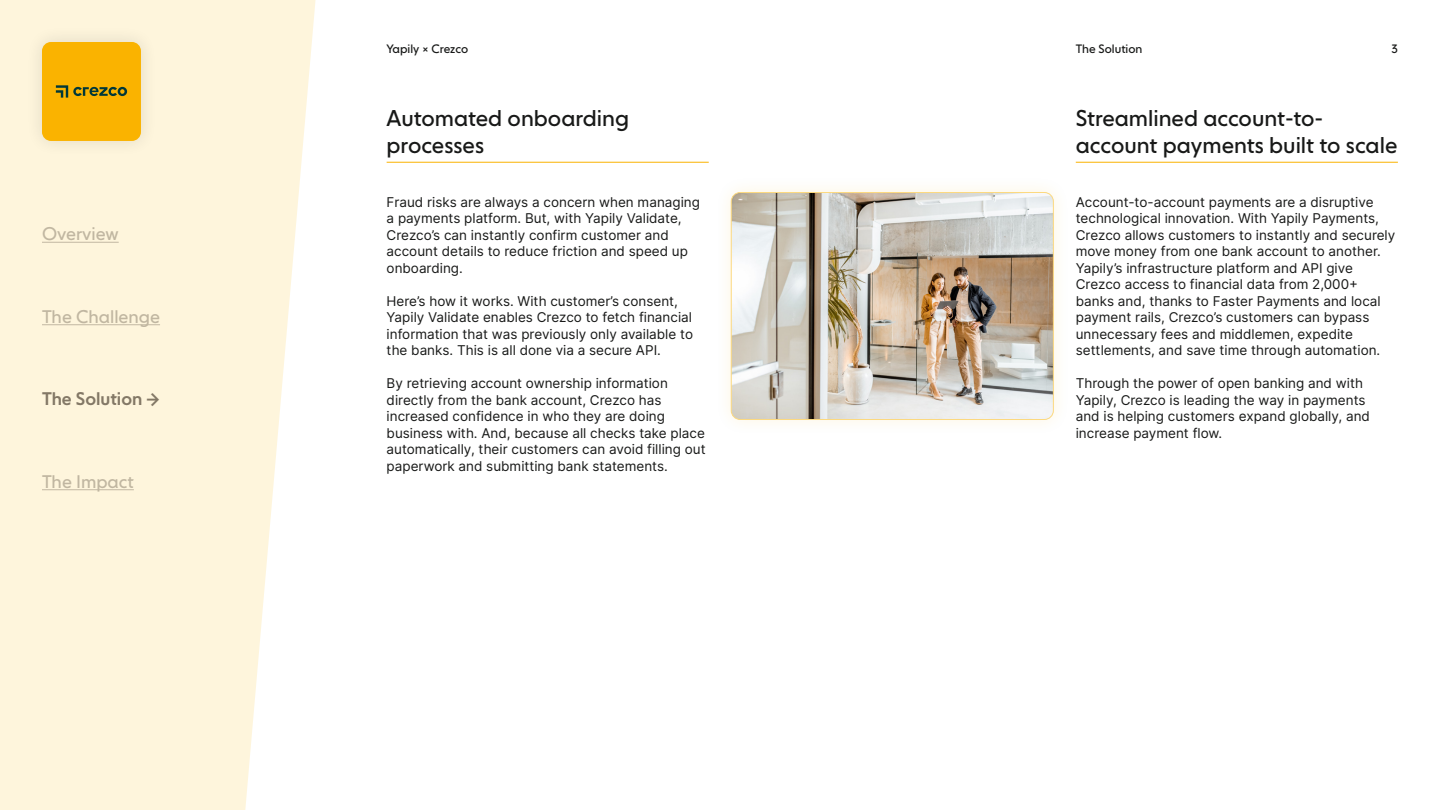
<style>
.page{position:relative;width:1440px;height:810px;background:#fff}
.page>*{position:absolute;margin:0;border:0;box-sizing:border-box;transform-origin:0 0}
.t1{font:22.5px/27px "NEXT Book";color:#181918}
.t2{font:18px "NEXT Book";color:#837866}
.t3{font:500 18px "NEXT Book";color:#837866}
.t4{font:13.5px/16.5px "Inter";color:#181918}
.t5{font:12px "NEXT Book";color:#181918}
</style>
<div class="page">
<hr style="left:387px;top:162px;width:322px;height:1px;background:#fab300">
<hr style="left:1076px;top:162px;width:322px;height:1px;background:#fab300">
<div style="left:714px;top:175px;width:356px;height:262px;background:#fefdfb"></div>
<img style="left:731px;top:193px;width:321px;height:227px">
<div style="left:731px;top:192px;width:323px;height:228px;border:1px solid #fcd980;border-radius:9px"></div>
<svg style="left:0;top:0;width:316px;height:810px;background:#fef6e0"></svg>
<div style="left:25px;top:25px;width:133px;height:133px;background:#fbf2d9"></div>
<div style="left:42px;top:42px;width:99px;height:99px;background:#fab300;border-radius:9px"></div>
<svg style="left:56px;top:85px;width:71px;height:13px"></svg>
<hr style="left:42px;top:324px;width:118px;height:1px;background:#837866">
<hr style="left:42px;top:489px;width:92px;height:1px;background:#837866">
<hr style="left:42px;top:242px;width:77px;height:1px;background:#837866">
<svg style="left:147px;top:393px;width:12px;height:14px"></svg>
<h2 class="t2" style="left:42px;top:223px;width:78px">Overview</h2>
<h2 class="t2" style="left:42px;top:305px;width:120px">The Challenge</h2>
<h2 class="t3" style="left:42px;top:388px;width:102px">The Solution</h2>
<h2 class="t2" style="left:42px;top:470px;width:93px">The Impact</h2>
<p class="t5" style="left:387px;top:42px;width:83px">Yapily × Crezco</p>
<h1 class="t1" style="left:387px;top:105px;width:244px">Automated onboarding processes</h1>
<p class="t4" style="left:387px;top:194px;width:315px">Fraud risks are always a concern when managing a payments platform. But, with Yapily Validate, Crezco’s can instantly confirm customer and account details to reduce friction and speed up onboarding.</p>
<p class="t4" style="left:387px;top:293px;width:308px">Here’s how it works. With customer’s consent, Yapily Validate enables Crezco to fetch financial information that was previously only available to the banks. This is all done via a secure API.</p>
<p class="t4" style="left:387px;top:375px;width:320px">By retrieving account ownership information directly from the bank account, Crezco has increased confidence in who they are doing business with. And, because all checks take place automatically, their customers can avoid filling out paperwork and submitting bank statements.</p>
<p class="t5" style="left:1076px;top:42px;width:68px">The Solution</p>
<p class="t5" style="left:1392px;top:42px;width:8px">3</p>
<h1 class="t1" style="left:1076px;top:105px;width:323px">Streamlined account-to&shy;account payments built to scale</h1>
<p class="t4" style="left:1076px;top:194px;width:321px">Account-to-account payments are a disruptive technological innovation. With Yapily Payments, Crezco allows customers to instantly and securely move money from one bank account to another.<br>Yapily’s infrastructure platform and API give Crezco access to financial data from 2,000+ banks and, thanks to Faster Payments and local payment rails, Crezco’s customers can bypass unnecessary fees and middlemen, expedite settlements, and save time through automation.</p>
<p class="t4" style="left:1076px;top:375px;width:296px">Through the power of open banking and with Yapily, Crezco is leading the way in payments and is helping customers expand globally, and increase payment flow.</p>
</div>
